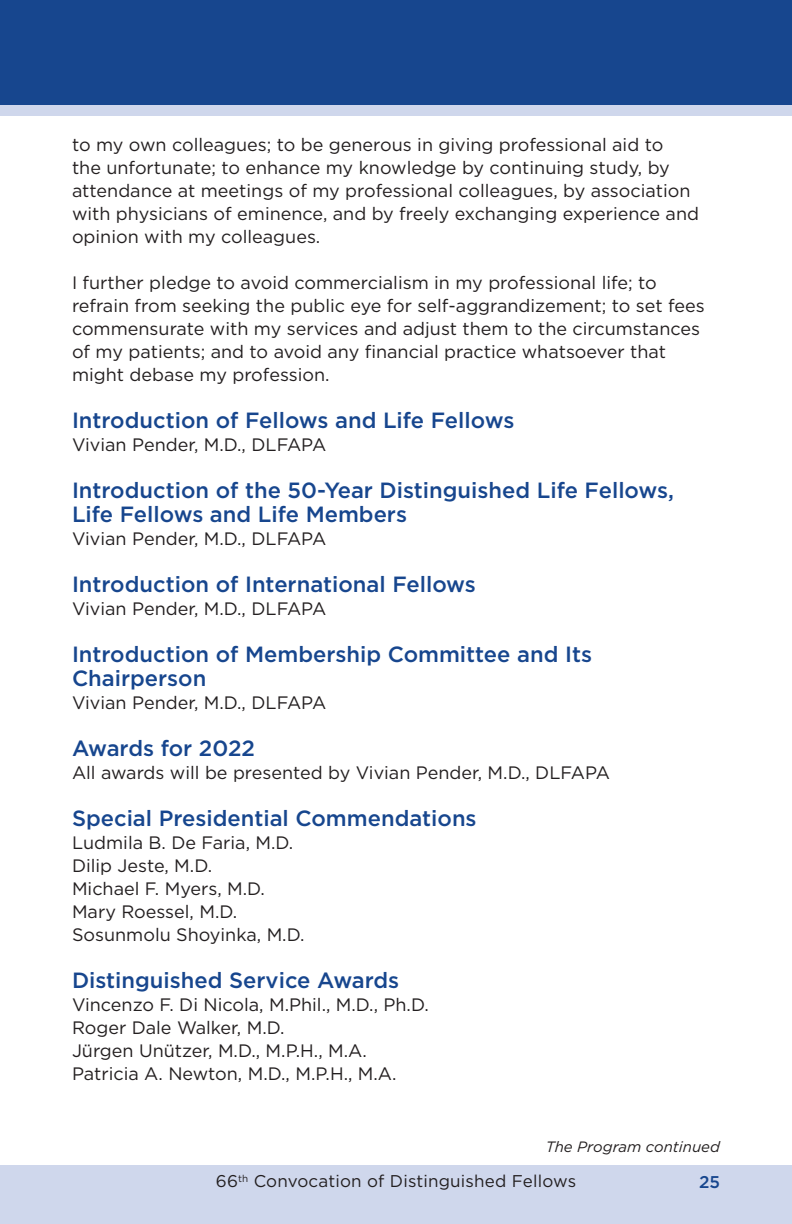
<style>
.page{position:relative;width:792px;height:1224px;background:#fff}
.page>*{position:absolute;margin:0;border:0;box-sizing:border-box;transform-origin:0 0}
._2_Heads{font:500 22px/24px "Gotham";color:#17468e}
.t1{font:18px/23px "Gotham";color:#231f20}
.t2{font:17px "Gotham";letter-spacing:.01em;color:#231f20}
.t3{font:500 17px "Gotham";color:#17468e}
.Continued{font:italic 15px "Gotham";color:#231f20}
</style>
<div class="page">
<div style="left:0;top:0;width:792px;height:115px;background:#cfd7ec"></div>
<div style="left:0;top:0;width:792px;height:105px;background:#17468e"></div>
<div style="left:0;top:1165px;width:792px;height:59px;background:#cfd7ec"></div>
<p class="t1" style="left:72px;top:133px;width:629px">to my own colleagues; to be generous in giving professional aid to<br>the unfortunate; to enhance my knowledge by continuing study, by attendance at meetings of my professional colleagues, by association with physicians of eminence, and by freely exchanging experience and opinion with my colleagues.</p>
<p class="t1" style="left:72px;top:271px;width:634px">I further pledge to avoid commercialism in my professional life; to refrain from seeking the public eye for self-aggrandizement; to set fees commensurate with my services and adjust them to the circumstances of my patients; and to avoid any financial practice whatsoever that might debase my profession.</p>
<p class="_2_Heads" style="left:72px;top:408px;width:444px">Introduction of Fellows and Life Fellows</p>
<p class="t1" style="left:72px;top:433px;width:256px">Vivian Pender, M.D., DLFAPA</p>
<p class="_2_Heads" style="left:72px;top:478px;width:604px">Introduction of the 50-Year Distinguished Life Fellows,<br>Life Fellows and Life Members</p>
<p class="t1" style="left:72px;top:527px;width:256px">Vivian Pender, M.D., DLFAPA</p>
<p class="_2_Heads" style="left:72px;top:572px;width:405px">Introduction of International Fellows</p>
<p class="t1" style="left:72px;top:597px;width:256px">Vivian Pender, M.D., DLFAPA</p>
<p class="_2_Heads" style="left:72px;top:642px;width:522px">Introduction of Membership Committee and Its<br>Chairperson</p>
<p class="t1" style="left:72px;top:691px;width:256px">Vivian Pender, M.D., DLFAPA</p>
<p class="_2_Heads" style="left:72px;top:736px;width:185px">Awards for 2022</p>
<p class="t1" style="left:72px;top:761px;width:540px">All awards will be presented by Vivian Pender, M.D., DLFAPA</p>
<p class="_2_Heads" style="left:72px;top:806px;width:406px">Special Presidential Commendations</p>
<p class="t1" style="left:72px;top:831px;width:223px">Ludmila B. De Faria, M.D.</p>
<p class="t1" style="left:72px;top:854px;width:142px">Dilip Jeste, M.D.</p>
<p class="t1" style="left:72px;top:877px;width:194px">Michael F. Myers, M.D.</p>
<p class="t1" style="left:72px;top:900px;width:167px">Mary Roessel, M.D.</p>
<p class="t1" style="left:72px;top:923px;width:234px">Sosunmolu Shoyinka, M.D.</p>
<p class="_2_Heads" style="left:72px;top:968px;width:329px">Distinguished Service Awards</p>
<p class="t1" style="left:72px;top:993px;width:358px">Vincenzo F. Di Nicola, M.Phil., M.D., Ph.D.</p>
<p class="t1" style="left:72px;top:1016px;width:214px">Roger Dale Walker, M.D.</p>
<p class="t1" style="left:72px;top:1039px;width:296px">Jürgen Unützer, M.D., M.P.H., M.A.</p>
<p class="t1" style="left:72px;top:1062px;width:326px">Patricia A. Newton, M.D., M.P.H., M.A.</p>
<p class="Continued" style="left:546px;top:1137px;width:176px">The Program continued</p>
<p class="t2" style="left:216px;top:1172px;width:362px">66<sup>th</sup> Convocation of Distinguished Fellows</p>
<p class="t3" style="left:699px;top:1172px;width:22px">25</p>
</div>
